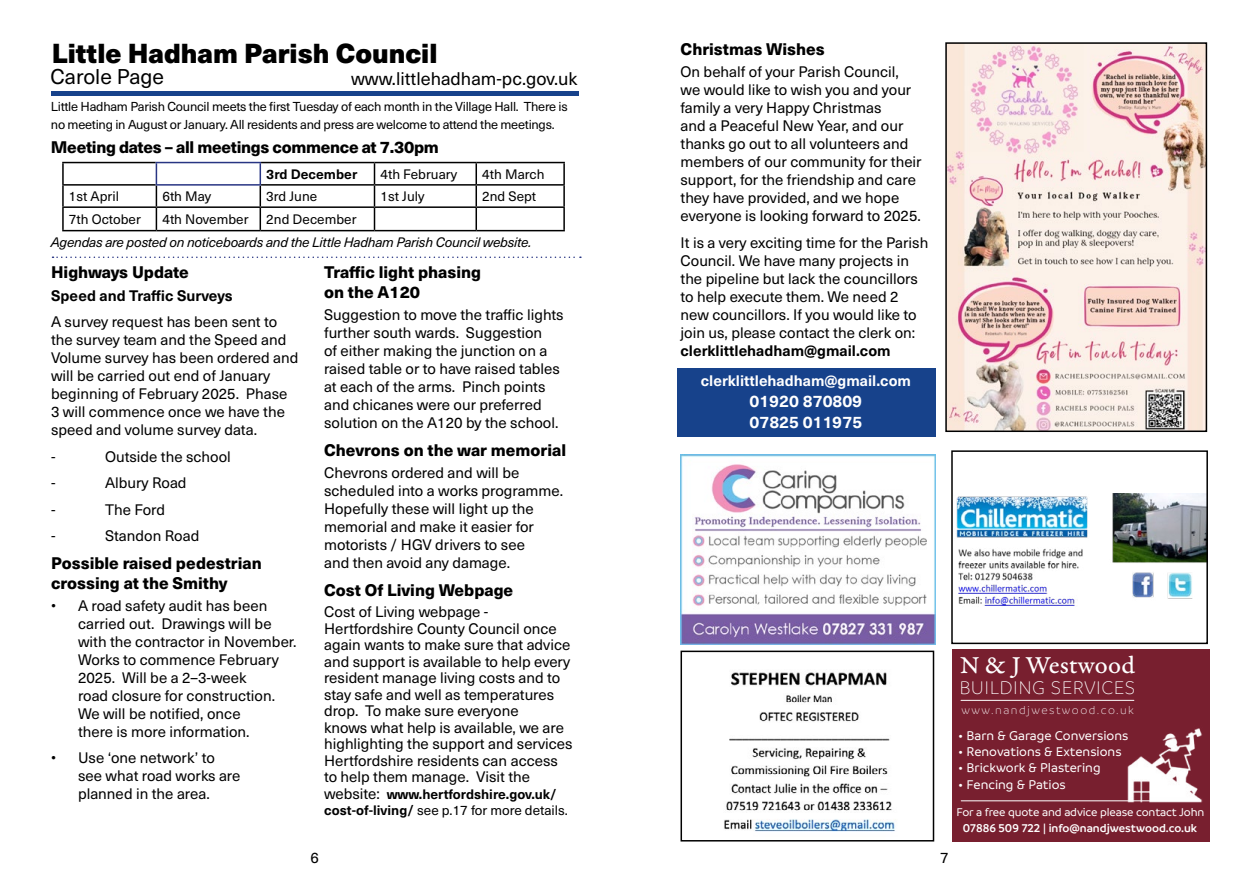
<style>
.page{position:relative;width:1259px;height:893px;background:#fff}
.page>*{position:absolute;margin:0;border:0;box-sizing:border-box;transform-origin:0 0}
.t1{font:900 27px "Neue Haas Unica W1 G";color:#000}
.t2{font:25.65px "Garamond Premr Pro Capt";color:#fff}
.t3{font:21px "Neue Haas Unica W1 G";color:#000}
.t4{font:300 19.65px "Branding";letter-spacing:.025em;color:#fff}
.t5{font:18px "Neue Haas Unica W1 G";color:#000}
.t6{font:800 16.5px/19.5px "Neue Haas Unica W1 G";color:#000}
.t7{font:800 16.5px "Neue Haas Unica W1 G";letter-spacing:-.02em;color:#000}
.t8{font:700 16.5px/21px "Neue Haas Unica W1 G";color:#fff}
.t9{font:15px/18px "Neue Haas Unica W1 G";color:#000}
.t10{font:700 15px "Neue Haas Unica W1 G";color:#000}
.t11{font:700 15px "Neue Haas Unica W1 G";color:#fff}
.t12{font:500 13.65px "Branding";color:#fff}
.t13{font:13.5px "Neue Haas Unica W1 G";color:#000}
.t14{font:700 13.5px/16.5px "Neue Haas Unica W1 G";color:#000}
.t15{font:italic 13.5px "Neue Haas Unica W1 G";letter-spacing:-.02em;color:#000}
.t16{font:12.75px/18px "Neue Haas Unica W1 G";letter-spacing:-.02em;color:#000}
.t17{font:500 12.15px "Branding";letter-spacing:-.01em;color:#fff}
.t18{font:600 12.15px "Branding";color:#fff}
.t19{font:300 12.15px "Branding";letter-spacing:.125em;color:#fff}
.s1{font-weight:400;font-size:15px}
.s2{font-weight:400}
</style>
<div class="page">
<div style="left:51px;top:91px;width:527px;height:5px;background:#17428b"></div>
<svg style="left:53px;top:257px;width:528px;height:1px"></svg>
<hr style="left:62px;top:162px;width:94px;height:1px;background:#000">
<hr style="left:62px;top:163px;width:2px;height:21px;background:#000">
<hr style="left:261px;top:162px;width:113px;height:1px;background:#000">
<hr style="left:374px;top:162px;width:102px;height:1px;background:#000">
<hr style="left:476px;top:162px;width:89px;height:1px;background:#000">
<hr style="left:475px;top:163px;width:2px;height:21px;background:#000">
<hr style="left:563px;top:163px;width:2px;height:21px;background:#000">
<hr style="left:62px;top:184px;width:94px;height:2px;background:#000">
<hr style="left:62px;top:186px;width:2px;height:20px;background:#000">
<hr style="left:261px;top:184px;width:113px;height:2px;background:#000">
<hr style="left:259px;top:186px;width:2px;height:20px;background:#000">
<hr style="left:374px;top:184px;width:102px;height:2px;background:#000">
<hr style="left:476px;top:184px;width:89px;height:2px;background:#000">
<hr style="left:475px;top:186px;width:2px;height:20px;background:#000">
<hr style="left:563px;top:186px;width:2px;height:20px;background:#000">
<hr style="left:62px;top:206px;width:94px;height:2px;background:#000">
<hr style="left:62px;top:208px;width:2px;height:22px;background:#000">
<hr style="left:156px;top:206px;width:104px;height:2px;background:#000">
<hr style="left:260px;top:206px;width:114px;height:2px;background:#000">
<hr style="left:259px;top:208px;width:2px;height:22px;background:#000">
<hr style="left:374px;top:206px;width:102px;height:2px;background:#000">
<svg style="left:374px;top:163px;width:1px;height:67px"></svg>
<hr style="left:476px;top:206px;width:89px;height:2px;background:#000">
<hr style="left:475px;top:208px;width:2px;height:22px;background:#000">
<hr style="left:563px;top:208px;width:2px;height:22px;background:#000">
<hr style="left:62px;top:230px;width:94px;height:1px;background:#000">
<hr style="left:156px;top:230px;width:104px;height:1px;background:#000">
<hr style="left:260px;top:230px;width:114px;height:1px;background:#000">
<hr style="left:374px;top:230px;width:102px;height:1px;background:#000">
<hr style="left:476px;top:230px;width:89px;height:1px;background:#000">
<hr style="left:156px;top:162px;width:105px;height:1px;background:#283583">
<svg style="left:156px;top:163px;width:1px;height:67px"></svg>
<hr style="left:259px;top:163px;width:2px;height:21px;background:#283583">
<hr style="left:156px;top:184px;width:105px;height:2px;background:#283583">
<div style="left:677px;top:368px;width:258px;height:69px;background:#17428b"></div>
<img style="left:681px;top:454px;width:254px;height:191px">
<img style="left:724px;top:672px;width:171px;height:160px">
<div style="left:680px;top:651px;width:254px;height:190px;border:2px solid #000"></div>
<div style="left:952px;top:649px;width:258px;height:193px;background:#781f2f"></div>
<img style="left:1126px;top:728px;width:77px;height:75px">
<hr style="left:961px;top:800px;width:239px;height:1px;background:#fff">
<hr style="left:961px;top:700px;width:173px;height:1px;background:#fff">
<img style="left:956px;top:494px;width:249px;height:112px">
<div style="left:951px;top:450px;width:257px;height:194px;border:2px solid #000"></div>
<img style="left:948px;top:45px;width:256px;height:384px">
<div style="left:945px;top:42px;width:262px;height:390px;border:2px solid #000"></div>
<h1 class="t1" style="left:52px;top:32px;width:387px">Little Hadham Parish Council</h1>
<p class="t5" style="left:351px;top:65px;width:228px">www.littlehadham-pc.gov.uk</p>
<p class="t16" style="left:51px;top:97px;width:518px">Little Hadham Parish Council meets the first Tuesday of each month in the Village Hall. There is no meeting in August or January. All residents and press are welcome to attend the meetings.</p>
<p class="t7" style="left:51px;top:134px;width:389px">Meeting dates – all meetings commence at 7.30pm</p>
<h3 class="t3" style="left:50px;top:61px;width:115px">Carole Page</h3>
<p class="t14" style="left:266px;top:165px;width:93px">3rd December</p>
<p class="t13" style="left:380px;top:164px;width:78px">4th February</p>
<p class="t13" style="left:482px;top:164px;width:64px">4th March</p>
<p class="t13" style="left:69px;top:186px;width:52px">1st April</p>
<p class="t13" style="left:162px;top:186px;width:50px">6th May</p>
<p class="t13" style="left:266px;top:186px;width:52px">3rd June</p>
<p class="t13" style="left:380px;top:186px;width:45px">1st July</p>
<p class="t13" style="left:482px;top:186px;width:55px">2nd Sept</p>
<p class="t13" style="left:69px;top:209px;width:73px">7th October</p>
<p class="t13" style="left:162px;top:209px;width:88px">4th November</p>
<p class="t13" style="left:266px;top:209px;width:92px">2nd December</p>
<p class="t15" style="left:51px;top:233px;width:482px">Agendas are posted on noticeboards and the Little Hadham Parish Council website.</p>
<p class="t6" style="left:51px;top:262px;width:139px">Highways Update</p>
<p class="t10" style="left:51px;top:284px;width:183px">Speed and Traffic Surveys</p>
<p class="t9" style="left:51px;top:312px;width:249px">A survey request has been sent to the survey team and the Speed and<br>Volume survey has been ordered and will be carried out end of January beginning of February 2025. Phase<br>3 will commence once we have the speed and volume survey data.</p>
<p class="t9" style="left:51px;top:446px;width:6px">-</p>
<p class="t9" style="left:105px;top:446px;width:127px">Outside the school</p>
<p class="t9" style="left:51px;top:473px;width:6px">-</p>
<p class="t9" style="left:105px;top:473px;width:83px">Albury Road</p>
<p class="t9" style="left:51px;top:499px;width:6px">-</p>
<p class="t9" style="left:105px;top:499px;width:61px">The Ford</p>
<p class="t9" style="left:51px;top:526px;width:6px">-</p>
<p class="t9" style="left:105px;top:526px;width:96px">Standon Road</p>
<p class="t6" style="left:51px;top:552px;width:212px">Possible raised pedestrian crossing at the Smithy</p>
<p class="t9" style="left:78px;top:596px;width:220px;text-indent:-27px">• A road safety audit has been carried out. Drawings will be with the contractor in November.<br>Works to commence February<br>2025. Will be a 2–3-week<br>road closure for construction.<br>We will be notified, once<br>there is more information.</p>
<p class="t9" style="left:78px;top:748px;width:164px;text-indent:-27px">• Use ‘one network’ to see what road works are planned in the area.</p>
<p class="t6" style="left:324px;top:262px;width:159px">Traffic light phasing on the A120</p>
<p class="t9" style="left:324px;top:305px;width:241px">Suggestion to move the traffic lights further south wards. Suggestion<br>of either making the junction on a raised table or to have raised tables at each of the arms. Pinch points and chicanes were our preferred solution on the A120 by the school.</p>
<p class="t6" style="left:324px;top:439px;width:243px">Chevrons on the war memorial</p>
<p class="t9" style="left:324px;top:463px;width:241px">Chevrons ordered and will be scheduled into a works programme.<br>Hopefully these will light up the memorial and make it easier for motorists / HGV drivers to see<br>and then avoid any damage.</p>
<p class="t6" style="left:324px;top:580px;width:191px">Cost Of Living Webpage</p>
<p class="t9" style="left:324px;top:603px;width:250px;line-height:16.5px">Cost of Living webpage - Hertfordshire County Council once again wants to make sure that advice and support is available to help every resident manage living costs and to stay safe and well as temperatures drop. To make sure everyone<br>knows what help is available, we are highlighting the support and services Hertfordshire residents can access to help them manage. Visit the</p>
<p class="t14" style="left:324px;top:785px;width:245px"><span class="s1">website:</span> www.hertfordshire.gov.uk/ cost-of-living/ <span class="s2">see p.17 for more details.</span></p>
<p class="t6" style="left:680px;top:38px;width:146px">Christmas Wishes</p>
<p class="t9" style="left:680px;top:62px;width:243px">On behalf of your Parish Council, we would like to wish you and your family a very Happy Christmas<br>and a Peaceful New Year, and our thanks go out to all volunteers and members of our community for their support, for the friendship and care they have provided, and we hope everyone is looking forward to 2025.</p>
<p class="t9" style="left:680px;top:233px;width:249px">It is a very exciting time for the Parish Council. We have many projects in the pipeline but lack the councillors to help execute them. We need 2 new councillors. If you would like to join us, please contact the clerk on:</p>
<p class="t10" style="left:680px;top:339px;width:212px">clerklittlehadham@gmail.com</p>
<p class="t11" style="left:701px;top:370px;width:212px">clerklittlehadham@gmail.com</p>
<p class="t8" style="left:749px;top:390px;width:114px">01920 870809<br>07825 011975</p>
<p class="t9" style="left:310px;top:848px;width:10px">6</p>
<p class="t9" style="left:940px;top:848px;width:10px">7</p>
<h2 class="t2" style="left:960px;top:649px;width:176px">N &amp; J Westwood</h2>
<h3 class="t4" style="left:959px;top:678px;width:177px">BUILDING SERVICES</h3>
<p class="t12" style="left:958px;top:728px;width:172px">• Barn &amp; Garage Conversions</p>
<p class="t12" style="left:958px;top:744px;width:165px">• Renovations &amp; Extensions</p>
<p class="t12" style="left:958px;top:761px;width:144px">• Brickwork &amp; Plastering</p>
<p class="t12" style="left:958px;top:777px;width:109px">• Fencing &amp; Patios</p>
<p class="t17" style="left:956px;top:805px;width:249px">For a free quote and advice please contact John</p>
<p class="t18" style="left:962px;top:821px;width:236px">07886 509 722 | info@nandjwestwood.co.uk</p>
<p class="t19" style="left:961px;top:704px;width:174px">www.nandjwestwood.co.uk</p>
</div>
